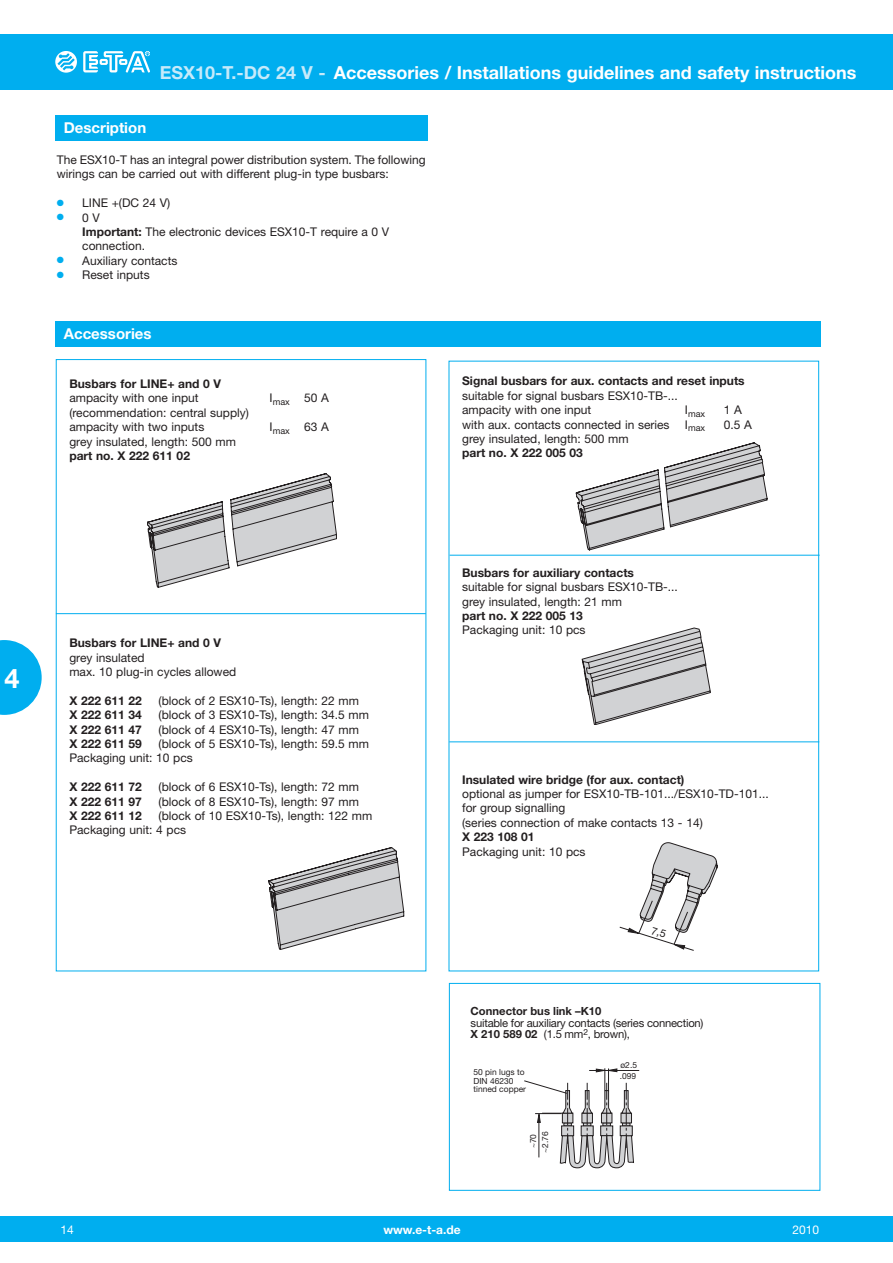
<style>
.page{position:relative;width:893px;height:1263px;background:#fff}
.page>*{position:absolute;margin:0;border:0;box-sizing:border-box;transform-origin:0 0}
.t1{font:700 27px "Helvetica Neue LT";color:#fff}
.t2{font:700 18px "Helvetica Neue LT";color:#fff}
.t3{font:700 15px "Helvetica Neue LT";color:#fff}
.t4{font:12px/14.4px "Helvetica Neue LT";color:#231f20}
.t5{font:700 12px "Helvetica Neue LT";color:#231f20}
.t6{font:700 12px "Helvetica Neue LT";color:#fff}
.t7{font:12px "Helvetica Neue LT";color:#fff}
.t8{font:11.25px/11.2px "Helvetica Neue LT";letter-spacing:-.02em;color:#231f20}
.t9{font:700 11.25px "Helvetica Neue LT";color:#231f20}
.t10{font:9px "Helvetica Neue LT";color:#231f20}
.t11{font:8.4px/8.4px "Helvetica Neue LT";color:#231f20}
.s1{color:#c6eafa}
.s2{color:#00aeef}
.s3{font-weight:700}
</style>
<div class="page">
<div style="left:0;top:1216px;width:893px;height:26px;background:#00aeef"></div>
<div style="left:0;top:34px;width:893px;height:55px;background:#00aeef"></div>
<svg style="left:55px;top:51px;width:22px;height:22px"></svg>
<svg style="left:83px;top:51px;width:67px;height:21px"></svg>
<svg style="left:0;top:640px;width:42px;height:75px"></svg>
<div style="left:55px;top:321px;width:766px;height:25px;background:#00aeef"></div>
<svg style="left:576px;top:442px;width:191px;height:108px"></svg>
<svg style="left:269px;top:847px;width:135px;height:102px"></svg>
<svg style="left:147px;top:473px;width:190px;height:115px"></svg>
<hr style="left:56px;top:613px;width:370px;height:1px;background:#00aeef">
<hr style="left:450px;top:555px;width:370px;height:1px;background:#00aeef">
<svg style="left:582px;top:628px;width:129px;height:97px"></svg>
<hr style="left:449px;top:741px;width:370px;height:1px;background:#00aeef">
<div style="left:55px;top:115px;width:372px;height:25px;background:#00aeef"></div>
<hr style="left:589px;top:1070px;width:50px;height:1px;background:#231f20">
<svg style="left:524px;top:1068px;width:110px;height:100px"></svg>
<div style="left:449px;top:983px;width:371px;height:208px;border:1px solid #00aeef"></div>
<svg style="left:619px;top:842px;width:98px;height:109px"></svg>
<h2 class="t2" style="left:160px;top:62px;width:698px"><span class="s1">ESX10-T.-DC 24 V -</span> Accessories / Installations guidelines and safety instructions</h2>
<p class="t3" style="left:64px;top:118px;width:84px">Description</p>
<p class="t4" style="left:57px;top:152px;width:371px">The ESX10-T has an integral power distribution system. The following wirings can be carried out with different plug-in type busbars:</p>
<p class="t4" style="left:57px;top:196px;width:115px"><span class="s2">●</span> LINE +(DC 24 V)</p>
<p class="t4" style="left:82px;top:210px;width:308px;text-indent:-26px"><span class="s2">●</span> 0 V<br><span class="s3">Important:</span> The electronic devices ESX10-T require a 0 V connection.</p>
<p class="t4" style="left:57px;top:253px;width:122px"><span class="s2">●</span> Auxiliary contacts</p>
<p class="t4" style="left:57px;top:268px;width:94px"><span class="s2">●</span> Reset inputs</p>
<p class="t3" style="left:64px;top:324px;width:89px">Accessories</p>
<p class="t5" style="left:69px;top:376px;width:153px">Busbars for LINE+ and 0 V</p>
<p class="t4" style="left:69px;top:391px;width:131px">ampacity with one input</p>
<p class="t4" style="left:270px;top:391px;width:61px">I<sub>max</sub> 50 A</p>
<p class="t4" style="left:69px;top:405px;width:181px">(recommendation: central supply) ampacity with two inputs</p>
<p class="t4" style="left:270px;top:420px;width:61px">I<sub>max</sub> 63 A</p>
<p class="t4" style="left:69px;top:434px;width:168px">grey insulated, length: 500 mm</p>
<p class="t5" style="left:69px;top:448px;width:122px">part no. X 222 611 02</p>
<p class="t5" style="left:462px;top:374px;width:284px">Signal busbars for aux. contacts and reset inputs</p>
<p class="t4" style="left:462px;top:388px;width:217px">suitable for signal busbars ESX10-TB-... ampacity with one input</p>
<p class="t10" style="left:685px;top:408px;width:22px"><sup>I</sup>max</p>
<p class="t4" style="left:724px;top:402px;width:20px">1 A</p>
<p class="t4" style="left:462px;top:417px;width:209px">with aux. contacts connected in series</p>
<p class="t10" style="left:685px;top:423px;width:22px"><sup>I</sup>max</p>
<p class="t4" style="left:724px;top:417px;width:30px">0.5 A</p>
<p class="t4" style="left:462px;top:431px;width:168px">grey insulated, length: 500 mm</p>
<p class="t5" style="left:462px;top:446px;width:122px">part no. X 222 005 03</p>
<h1 class="t1" style="left:4px;top:662px;width:17px">4</h1>
<p class="t5" style="left:69px;top:635px;width:153px">Busbars for LINE+ and 0 V</p>
<p class="t4" style="left:69px;top:650px;width:168px">grey insulated<br>max. 10 plug-in cycles allowed</p>
<p class="t5" style="left:69px;top:693px;width:74px">X 222 611 22</p>
<p class="t4" style="left:159px;top:693px;width:202px">(block of 2 ESX10-Ts), length: 22 mm</p>
<p class="t5" style="left:69px;top:707px;width:74px">X 222 611 34</p>
<p class="t4" style="left:159px;top:708px;width:212px">(block of 3 ESX10-Ts), length: 34.5 mm</p>
<p class="t5" style="left:69px;top:722px;width:74px">X 222 611 47</p>
<p class="t4" style="left:159px;top:722px;width:202px">(block of 4 ESX10-Ts), length: 47 mm</p>
<p class="t5" style="left:69px;top:736px;width:74px">X 222 611 59</p>
<p class="t4" style="left:69px;top:736px;width:301px;text-indent:89px">(block of 5 ESX10-Ts), length: 59.5 mm<br>Packaging unit: 10 pcs</p>
<p class="t5" style="left:69px;top:779px;width:74px">X 222 611 72</p>
<p class="t4" style="left:159px;top:780px;width:202px">(block of 6 ESX10-Ts), length: 72 mm</p>
<p class="t5" style="left:69px;top:794px;width:74px">X 222 611 97</p>
<p class="t4" style="left:159px;top:794px;width:202px">(block of 8 ESX10-Ts), length: 97 mm</p>
<p class="t5" style="left:69px;top:808px;width:74px">X 222 611 12</p>
<p class="t4" style="left:69px;top:808px;width:304px;text-indent:89px">(block of 10 ESX10-Ts), length: 122 mm<br>Packaging unit: 4 pcs</p>
<p class="t5" style="left:462px;top:565px;width:173px">Busbars for auxiliary contacts</p>
<p class="t4" style="left:462px;top:580px;width:217px">suitable for signal busbars ESX10-TB-... grey insulated, length: 21 mm</p>
<p class="t5" style="left:462px;top:608px;width:122px">part no. X 222 005 13</p>
<p class="t4" style="left:462px;top:623px;width:125px">Packaging unit: 10 pcs</p>
<p class="t5" style="left:462px;top:772px;width:224px">Insulated wire bridge (for aux. contact)</p>
<p class="t4" style="left:462px;top:786px;width:308px">optional as jumper for ESX10-TB-101.../ESX10-TD-101... for group signalling<br>(series connection of make contacts 13 - 14)</p>
<p class="t5" style="left:462px;top:829px;width:74px">X 223 108 01</p>
<p class="t4" style="left:462px;top:844px;width:125px">Packaging unit: 10 pcs</p>
<p class="t9" style="left:471px;top:1004px;width:132px">Connector bus link –K10</p>
<p class="t8" style="left:471px;top:1017px;width:234px">suitable for auxiliary contacts (series connection)<br><span class="s3">X 210 589 02</span> (1.5 mm<sup>2</sup>, brown),</p>
<p class="t11" style="left:473px;top:1068px;width:54px">50 pin lugs to<br>DIN 46230 tinned copper</p>
<p class="t11" style="left:620px;top:1059px;width:19px;line-height:10.8px">ø2.5 .099</p>
<p class="t11" style="left:541px;top:1153px;width:23px;rotate:-90deg">~2.76</p>
<p class="t11" style="left:529px;top:1148px;width:16px;rotate:-90deg">~70</p>
<p class="t6" style="left:383px;top:1222px;width:79px">www.e-t-a.de</p>
<p class="t7" style="left:60px;top:1222px;width:15px">14</p>
<p class="t7" style="left:792px;top:1222px;width:28px">2010</p>
</div>
